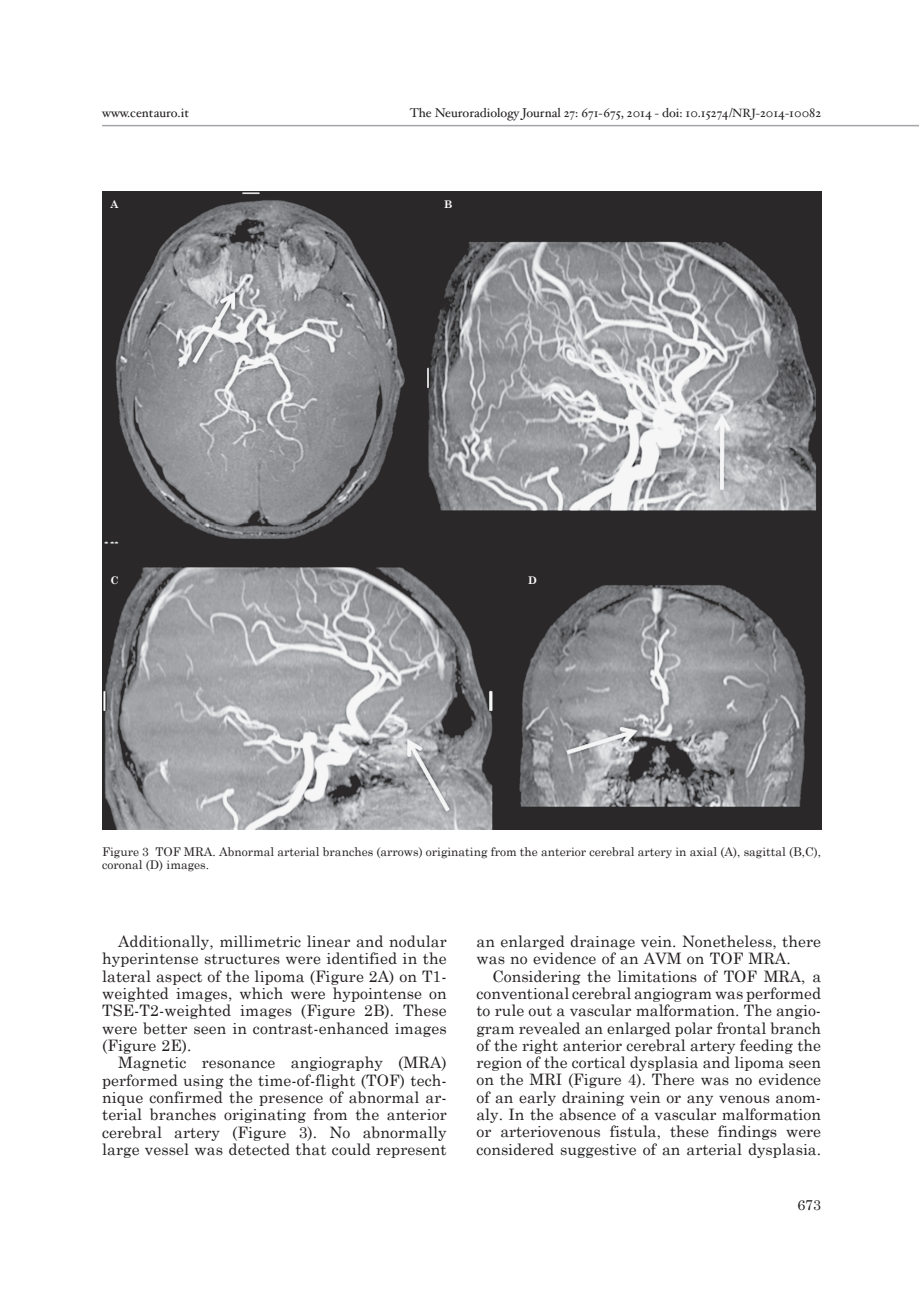
<style>
.page{position:relative;width:919px;height:1289px;background:#fff}
.page>*{position:absolute;margin:0;border:0;box-sizing:border-box;transform-origin:0 0}
.t1{font:15.75px/17.2px "Century Schoolbook";letter-spacing:.005em;color:#231f20;text-align:justify}
.t2{font:14.25px "Century Schoolbook";color:#231f20}
.t3{font:12.75px "Hoefler Text";color:#231f20}
.t4{font:12px/12.8px "Century Schoolbook";color:#231f20}
.t5{font:700 10.5px "Century Schoolbook";color:#fff}
.s1{font-size:12px}
</style>
<div class="page">
<hr style="left:102px;top:125px;width:816px;height:1px;background:#a4a5a9">
<img style="left:102px;top:192px;width:719px;height:638px">
<p class="t3" style="left:102px;top:105px;width:88px">www.centauro.it</p>
<p class="t3" style="left:410px;top:105px;width:413px">The Neuroradiology Journal 27: 671-675, 2014 - doi: 10.15274/<span class="s1">NRJ</span>-2014-10082</p>
<p class="t5" style="left:111px;top:198px;width:9px">A</p>
<p class="t5" style="left:444px;top:198px;width:10px">B</p>
<p class="t5" style="left:111px;top:573px;width:10px">C</p>
<p class="t5" style="left:528px;top:573px;width:10px">D</p>
<p class="t4" style="left:102px;top:844px;width:720px">Figure 3 TOF MRA. Abnormal arterial branches (arrows) originating from the anterior cerebral artery in axial (A), sagittal (B,C), coronal (D) images.</p>
<p class="t1" style="left:102px;top:932px;width:346px;text-indent:16px">Additionally, millimetric linear and nodular hyperintense structures were identified in the lateral aspect of the lipoma (Figure 2A) on T1- weighted images, which were hypointense on TSE-T2-weighted images (Figure 2B). These were better seen in contrast-enhanced images (Figure 2E).</p>
<p class="t1" style="left:102px;top:1053px;width:346px;text-indent:16px">Magnetic resonance angiography (MRA) performed using the time-of-flight (TOF) tech&shy;nique confirmed the presence of abnormal ar&shy;terial branches originating from the anterior cerebral artery (Figure 3). No abnormally large vessel was detected that could represent</p>
<p class="t1" style="left:476px;top:932px;width:346px">an enlarged drainage vein. Nonetheless, there was no evidence of an AVM on TOF MRA.</p>
<p class="t1" style="left:476px;top:966px;width:346px;text-indent:16px">Considering the limitations of TOF MRA, a conventional cerebral angiogram was performed to rule out a vascular malformation. The angio&shy;gram revealed an enlarged polar frontal branch of the right anterior cerebral artery feeding the region of the cortical dysplasia and lipoma seen on the MRI (Figure 4). There was no evidence of an early draining vein or any venous anom&shy;aly. In the absence of a vascular malformation or arteriovenous fistula, these findings were considered suggestive of an arterial dysplasia.</p>
<p class="t2" style="left:797px;top:1196px;width:25px">673</p>
</div>
